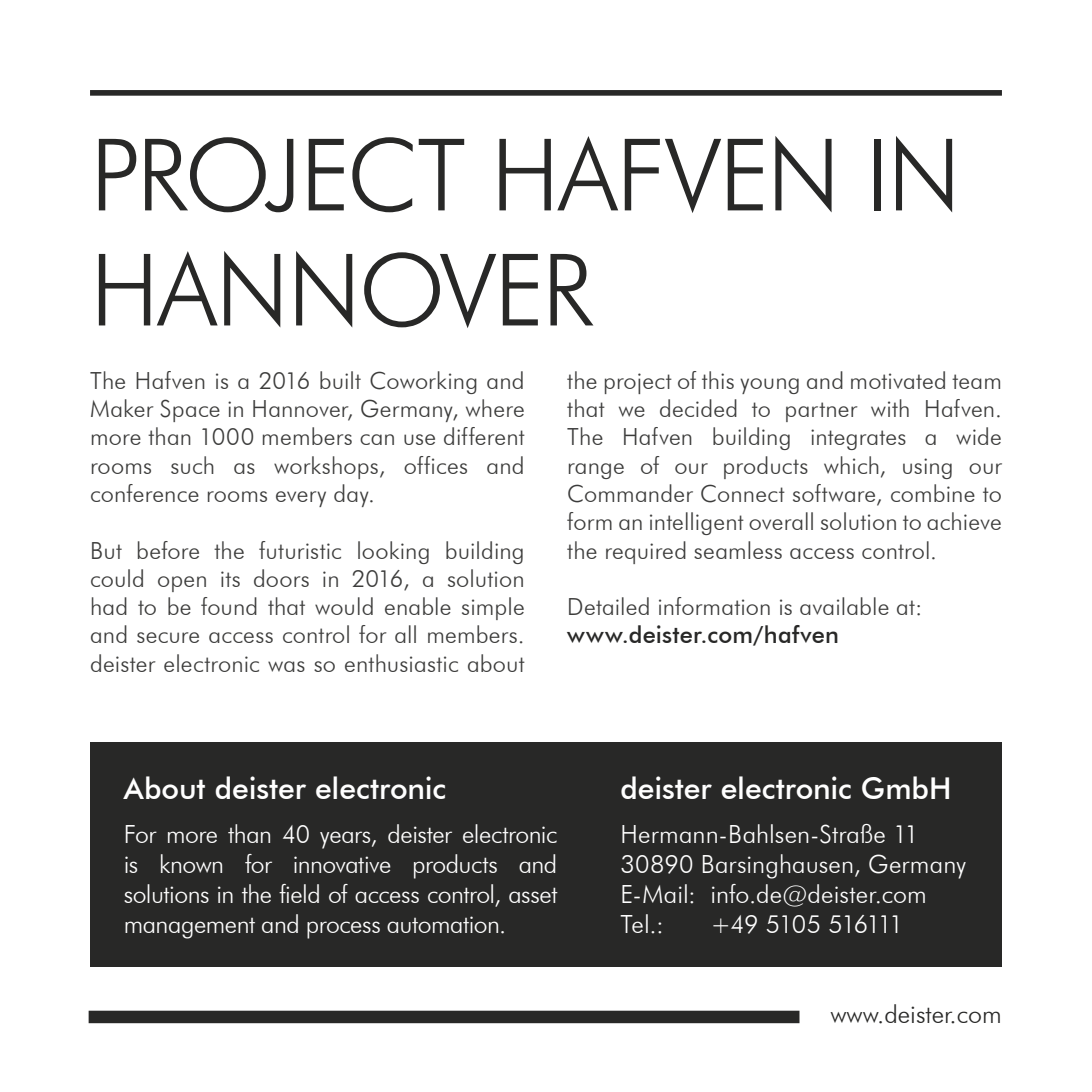
<style>
.page{position:relative;width:1092px;height:1092px;background:#fff}
.page>*{position:absolute;margin:0;border:0;box-sizing:border-box;transform-origin:0 0}
.t1{font:300 100px/115px "Futura BT";letter-spacing:-.02em;color:#282827}
.t2{font:500 30px "Futura BT";letter-spacing:-.005em;color:#fff}
.t3{font:300 25px/30px "Futura BT";letter-spacing:-.005em;color:#fff}
.t4{font:300 25px "Futura BT";color:#282827}
.t5{font:300 25px "Futura BT";letter-spacing:-.055em;color:#fff}
.t6{font:300 23.5px/28.2px "Futura BT";letter-spacing:.005em;color:#3c3c3b;text-align:justify}
.t7{font:500 23.5px "Futura BT";letter-spacing:.01em;color:#282827}
</style>
<div class="page">
<div style="left:90px;top:742px;width:911px;height:224px;background:#282827"></div>
<div style="left:89px;top:1010px;width:710px;height:13px;background:#282827"></div>
<div style="left:90px;top:90px;width:911px;height:6px;background:#282827"></div>
<h1 class="t1" style="left:90px;top:116px;width:872px">PROJECT HAFVEN IN<br>HANNOVER</h1>
<p class="t6" style="left:90px;top:366px;width:436px">The Hafven is a 2016 built Coworking and Maker Space in Hannover, Germany, where more than 1000 members can use different rooms such as workshops, offices and conference rooms every day.</p>
<p class="t6" style="left:90px;top:536px;width:436px">But before the futuristic looking building could open its doors in 2016, a solution had to be found that would enable simple and secure access control for all members. deister electronic was so enthusiastic about</p>
<p class="t6" style="left:567px;top:366px;width:436px">the project of this young and motivated team that we decided to partner with Hafven.<br>The Hafven building integrates a wide range of our products which, using our Commander Connect software, combine to form an intelligent overall solution to achieve the required seamless access control.</p>
<p class="t6" style="left:567px;top:592px;width:357px">Detailed information is available at:</p>
<p class="t7" style="left:567px;top:620px;width:273px">www.deister.com/hafven</p>
<p class="t2" style="left:124px;top:769px;width:324px">About deister electronic</p>
<p class="t3" style="left:124px;top:819px;width:435px;text-align:justify">For more than 40 years, deister electronic is known for innovative products and solutions in the field of access control, asset management and process automation.</p>
<p class="t2" style="left:620px;top:769px;width:333px">deister electronic GmbH</p>
<p class="t3" style="left:620px;top:819px;width:347px">Hermann-Bahlsen-Straße 11<br>30890 Barsinghausen, Germany<br>E-Mail: info.de@deister.com<br>Tel.:</p>
<p class="t5" style="left:710px;top:909px;width:194px">+49 5105 516111</p>
<p class="t4" style="left:830px;top:999px;width:173px">www.deister.com</p>
</div>
